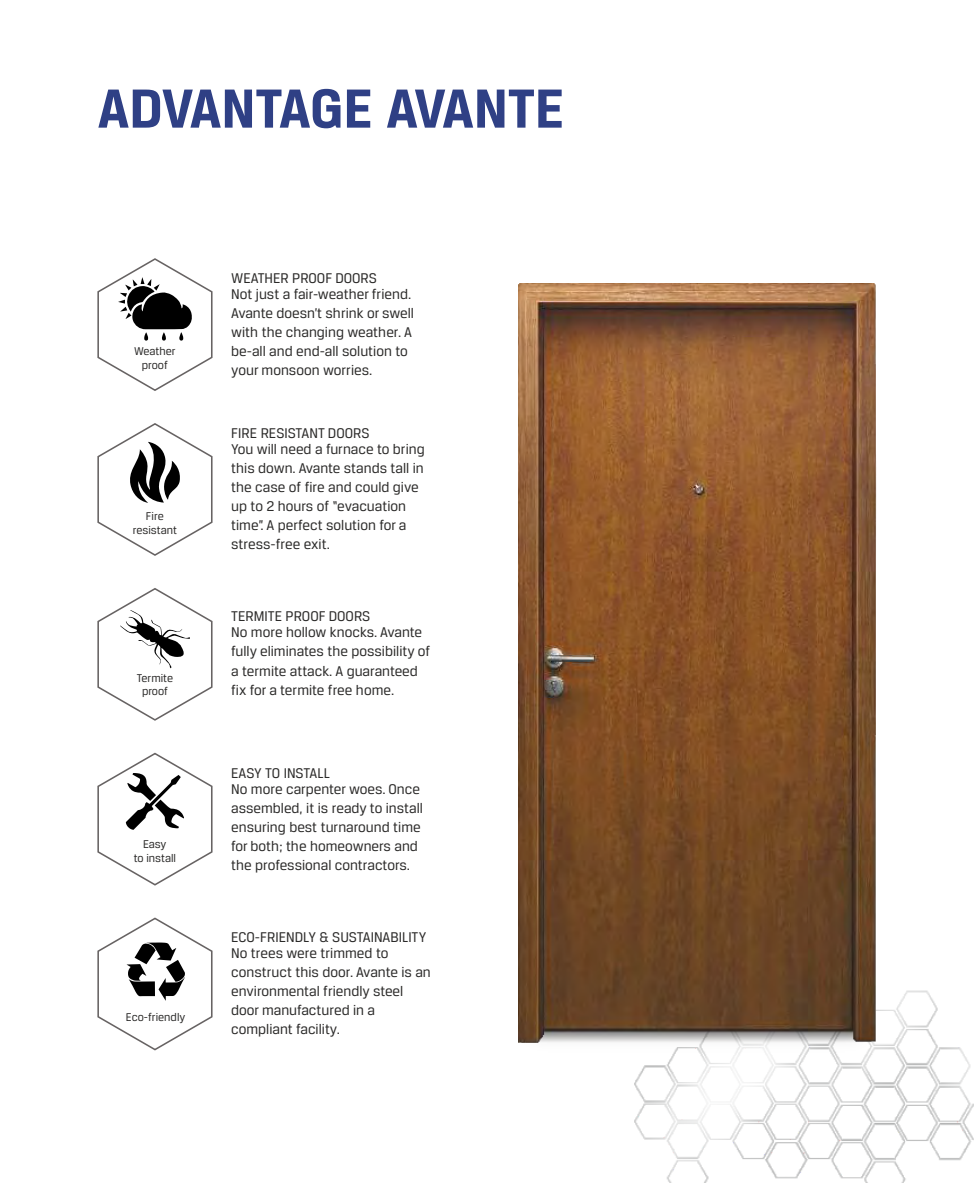
<style>
.page{position:relative;width:975px;height:1183px;background:#fff}
.page>*{position:absolute;margin:0;border:0;box-sizing:border-box;transform-origin:0 0}
.t1{font:700 58.5px "Breuer Text";color:#2f4085}
.t2{font:15px/19px "Breuer Text";color:#2b2a29}
.t3{font:12px/13.5px "Breuer Text";color:#2b2a29;text-align:center}
</style>
<div class="page">
<img style="left:634px;top:990px;width:339px;height:192px">
<img style="left:519px;top:283px;width:357px;height:769px">
<svg style="left:97px;top:258px;width:116px;height:133px"></svg>
<svg style="left:97px;top:588px;width:116px;height:133px"></svg>
<svg style="left:97px;top:423px;width:116px;height:133px"></svg>
<svg style="left:97px;top:917px;width:116px;height:134px"></svg>
<svg style="left:97px;top:752px;width:116px;height:134px"></svg>
<h1 class="t1" style="left:98px;top:84px;width:468px">ADVANTAGE AVANTE</h1>
<p class="t3" style="left:134px;top:345px;width:43px">Weather proof</p>
<p class="t3" style="left:133px;top:510px;width:46px">Fire resistant</p>
<p class="t3" style="left:137px;top:671px;width:38px">Termite proof</p>
<p class="t3" style="left:134px;top:838px;width:44px">Easy<br>to install</p>
<p class="t3" style="left:126px;top:1011px;width:61px">Eco-friendly</p>
<p class="t2" style="left:231px;top:271px;width:181px;line-height:15.9px">WEATHER PROOF DOORS<br>Not just a fair-weather friend.</p>
<p class="t2" style="left:231px;top:304px;width:184px">Avante doesn’t shrink or swell with the changing weather. A be-all and end-all solution to your monsoon worries.</p>
<p class="t2" style="left:231px;top:426px;width:195px;line-height:15.9px">FIRE RESISTANT DOORS<br>You will need a furnace to bring</p>
<p class="t2" style="left:231px;top:459px;width:194px">this down. Avante stands tall in the case of fire and could give up to 2 hours of “evacuation time”. A perfect solution for a stress-free exit.</p>
<p class="t2" style="left:231px;top:609px;width:192px;line-height:15.9px">TERMITE PROOF DOORS<br>No more hollow knocks. Avante</p>
<p class="t2" style="left:231px;top:643px;width:200px">fully eliminates the possibility of a termite attack. A guaranteed fix for a termite free home.</p>
<p class="t2" style="left:231px;top:765px;width:190px;line-height:15.9px">EASY TO INSTALL<br>No more carpenter woes. Once</p>
<p class="t2" style="left:231px;top:799px;width:193px">assembled, it is ready to install ensuring best turnaround time for both; the homeowners and the professional contractors.</p>
<p class="t2" style="left:231px;top:929px;width:197px;line-height:15.9px">ECO-FRIENDLY &amp; SUSTAINABILITY<br>No trees were trimmed to</p>
<p class="t2" style="left:231px;top:963px;width:201px">construct this door. Avante is an environmental friendly steel door manufactured in a compliant facility.</p>
</div>
